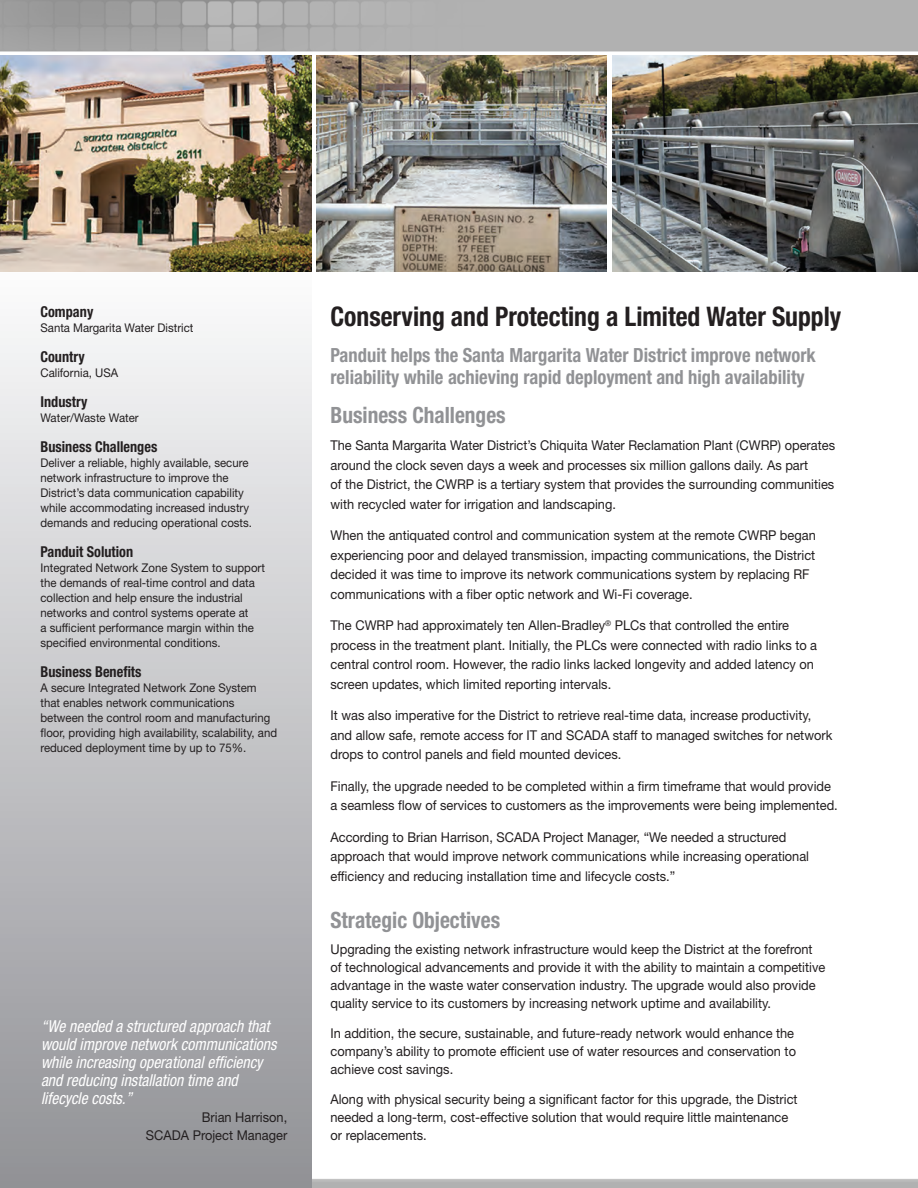
<style>
.page{position:relative;width:918px;height:1188px;background:#fff}
.page>*{position:absolute;margin:0;border:0;box-sizing:border-box;transform-origin:0 0}
.t1{font:700 condensed 27px "Helvetica Neue LT Std";color:#231f20;scale:.95 1}
.t2{font:700 condensed 22.5px "Helvetica Neue LT Std";color:#919295;scale:.95 1}
.t3{font:700 condensed 19.5px/22.5px "Helvetica Neue LT Std";color:#919295;scale:.95 1}
.t4{font:italic condensed 16.5px/18px "Helvetica Neue LT Std";color:#fff;scale:.95 1}
.t5{font:700 condensed 15px "Helvetica Neue LT Std";color:#231f20;scale:.95 1}
.t6{font:13.5px/19.5px "Helvetica Neue LT Std";color:#231f20;scale:.95 1}
.t7{font:12px/15px "Helvetica Neue LT Std";color:#231f20;scale:.95 1}
</style>
<div class="page">
<img style="left:0;top:0;width:918px;height:1188px">
<div style="left:0;top:261px;width:311px;height:927px;background:linear-gradient(to bottom,#fbfcfc,#909095)"></div>
<img style="left:0;top:56px;width:311px;height:216px">
<img style="left:316px;top:56px;width:291px;height:216px">
<img style="left:612px;top:56px;width:306px;height:216px">
<p class="t5" style="left:40px;top:302px;width:57px">Company</p>
<p class="t7" style="left:40px;top:320px;width:163px">Santa Margarita Water District</p>
<p class="t5" style="left:40px;top:347px;width:48px">Country</p>
<p class="t7" style="left:40px;top:365px;width:83px">California, USA</p>
<p class="t5" style="left:40px;top:392px;width:51px">Industry</p>
<p class="t7" style="left:40px;top:410px;width:105px">Water/Waste Water</p>
<p class="t5" style="left:40px;top:437px;width:124px">Business Challenges</p>
<p class="t7" style="left:40px;top:455px;width:224px">Deliver a reliable, highly available, secure network infrastructure to improve the District’s data communication capability while accommodating increased industry demands and reducing operational costs.</p>
<p class="t5" style="left:40px;top:542px;width:99px">Panduit Solution</p>
<p class="t7" style="left:40px;top:560px;width:238px">Integrated Network Zone System to support the demands of real-time control and data collection and help ensure the industrial networks and control systems operate at<br>a sufficient performance margin within the specified environmental conditions.</p>
<p class="t5" style="left:40px;top:662px;width:108px">Business Benefits</p>
<p class="t7" style="left:40px;top:680px;width:251px">A secure Integrated Network Zone System that enables network communications between the control room and manufacturing floor, providing high availability, scalability, and reduced deployment time by up to 75%.</p>
<p class="t4" style="left:41px;top:1017px;width:249px">“We needed a structured approach that would improve network communications while increasing operational efficiency and reducing installation time and lifecycle costs.”</p>
<p class="t6" style="left:146px;top:1108px;width:150px;line-height:18px;text-align:right">Brian Harrison,<br>SCADA Project Manager</p>
<p class="t1" style="left:330px;top:300px;width:539px">Conserving and Protecting a Limited Water Supply</p>
<p class="t3" style="left:330px;top:343px;width:512px">Panduit helps the Santa Margarita Water District improve network reliability while achieving rapid deployment and high availability</p>
<p class="t2" style="left:330px;top:402px;width:186px">Business Challenges</p>
<p class="t6" style="left:330px;top:436px;width:533px">The Santa Margarita Water District’s Chiquita Water Reclamation Plant (CWRP) operates around the clock seven days a week and processes six million gallons daily. As part<br>of the District, the CWRP is a tertiary system that provides the surrounding communities with recycled water for irrigation and landscaping.</p>
<p class="t6" style="left:330px;top:526px;width:512px">When the antiquated control and communication system at the remote CWRP began experiencing poor and delayed transmission, impacting communications, the District decided it was time to improve its network communications system by replacing RF communications with a fiber optic network and Wi-Fi coverage.</p>
<p class="t6" style="left:330px;top:616px;width:514px">The CWRP had approximately ten Allen-Bradley<sup>®</sup> PLCs that controlled the entire process in the treatment plant. Initially, the PLCs were connected with radio links to a central control room. However, the radio links lacked longevity and added latency on screen updates, which limited reporting intervals.</p>
<p class="t6" style="left:330px;top:706px;width:530px">It was also imperative for the District to retrieve real-time data, increase productivity, and allow safe, remote access for IT and SCADA staff to managed switches for network drops to control panels and field mounted devices.</p>
<p class="t6" style="left:330px;top:776px;width:536px">Finally, the upgrade needed to be completed within a firm timeframe that would provide a seamless flow of services to customers as the improvements were being implemented.</p>
<p class="t6" style="left:330px;top:827px;width:505px">According to Brian Harrison, SCADA Project Manager, “We needed a structured approach that would improve network communications while increasing operational efficiency and reducing installation time and lifecycle costs.”</p>
<p class="t2" style="left:330px;top:907px;width:180px">Strategic Objectives</p>
<p class="t6" style="left:330px;top:940px;width:522px;line-height:18px">Upgrading the existing network infrastructure would keep the District at the forefront of technological advancements and provide it with the ability to maintain a competitive advantage in the waste water conservation industry. The upgrade would also provide quality service to its customers by increasing network uptime and availability.</p>
<p class="t6" style="left:330px;top:1024px;width:492px;line-height:18px">In addition, the secure, sustainable, and future-ready network would enhance the company’s ability to promote efficient use of water resources and conservation to achieve cost savings.</p>
<p class="t6" style="left:330px;top:1090px;width:493px;line-height:18px">Along with physical security being a significant factor for this upgrade, the District needed a long-term, cost-effective solution that would require little maintenance or replacements.</p>
</div>
